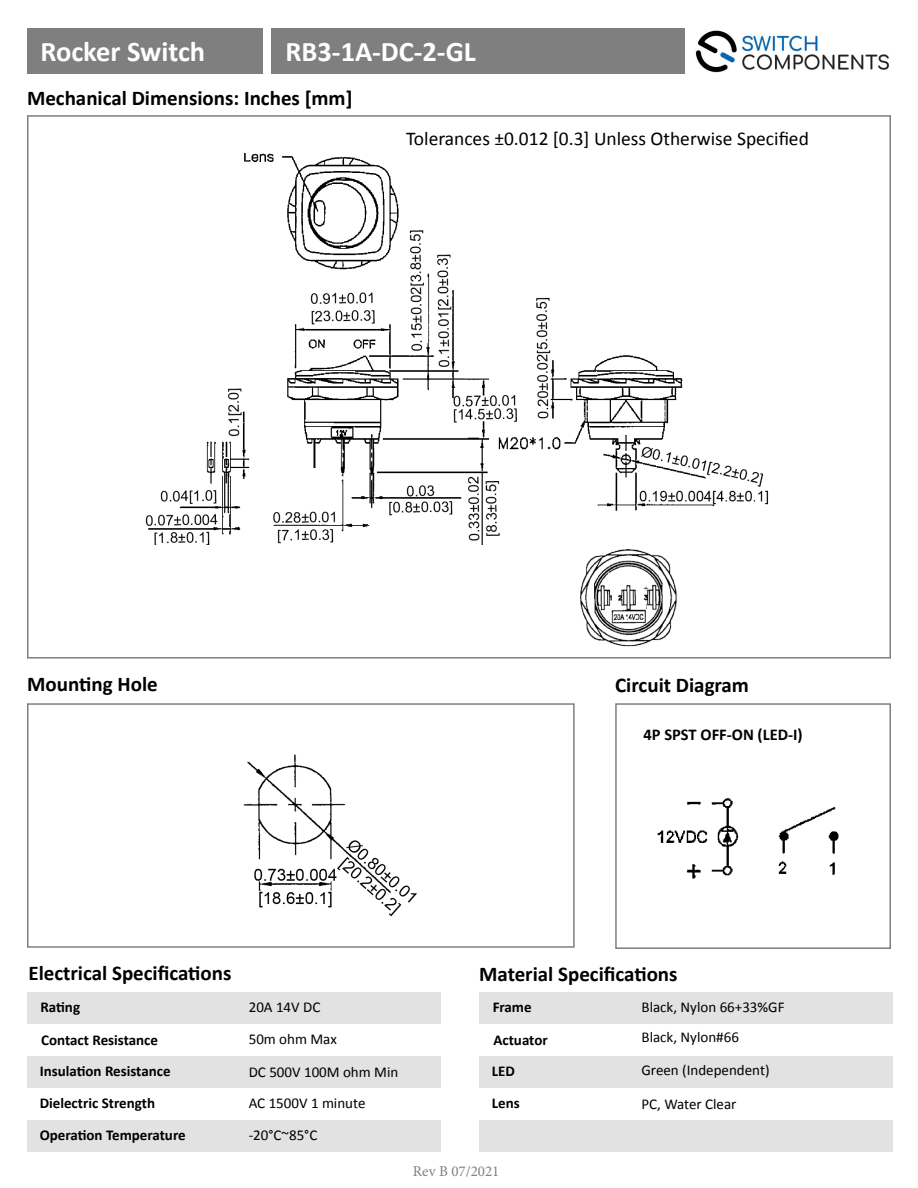
<style>
.page{position:relative;width:918px;height:1188px;background:#fff}
.page>*{position:absolute;margin:0;border:0;box-sizing:border-box;transform-origin:0 0}
.t1{font:700 28.5px "Calibri";color:#fff}
.t2{font:700 21px "Calibri";color:#000}
.t3{font:19.5px "Calibri";color:#000}
.t4{font:700 16.5px "Calibri";color:#000}
.t5{font:15px "Calibri";color:#000}
.t6{font:700 15px "Calibri";color:#000}
.t7{font:15px "Minion Pro";color:#7f7f7f}
</style>
<div class="page">
<img style="left:695px;top:30px;width:194px;height:43px">
<div style="left:27px;top:29px;width:236px;height:45px;background:#7f7f7f"></div>
<div style="left:27px;top:703px;width:548px;height:245px;border:2px solid #7f7f7f"></div>
<div style="left:615px;top:703px;width:276px;height:246px;border:2px solid #7f7f7f"></div>
<div style="left:27px;top:992px;width:414px;height:31px;background:#e2e2e2"></div>
<div style="left:479px;top:992px;width:414px;height:31px;background:#e2e2e2"></div>
<div style="left:27px;top:1056px;width:414px;height:32px;background:#e2e2e2"></div>
<div style="left:479px;top:1056px;width:414px;height:32px;background:#e2e2e2"></div>
<div style="left:27px;top:1120px;width:414px;height:32px;background:#e2e2e2"></div>
<div style="left:479px;top:1120px;width:414px;height:32px;background:#e2e2e2"></div>
<div style="left:271px;top:28px;width:414px;height:46px;background:#7f7f7f"></div>
<img style="left:243px;top:754px;width:174px;height:163px">
<img style="left:657px;top:798px;width:182px;height:81px">
<img style="left:145px;top:153px;width:624px;height:391px">
<div style="left:460px;top:233px;width:18px;height:23px;background:#fff"></div>
<img style="left:580px;top:549px;width:97px;height:98px">
<p class="t1" style="left:40px;top:31px;width:166px">Rocker Switch</p>
<p class="t1" style="left:286px;top:31px;width:192px">RB3-1A-DC-2-GL</p>
<p class="t2" style="left:27px;top:83px;width:327px">Mechanical Dimensions: Inches [mm]</p>
<p class="t3" style="left:406px;top:126px;width:404px">Tolerances ±0.012 [0.3] Unless Otherwise Specified</p>
<p class="t2" style="left:27px;top:669px;width:132px">Mounting Hole</p>
<p class="t2" style="left:615px;top:671px;width:135px">Circuit Diagram</p>
<p class="t4" style="left:644px;top:722px;width:161px">4P SPST OFF-ON (LED-I)</p>
<p class="t2" style="left:28px;top:958px;width:205px">Electrical Specifications</p>
<p class="t2" style="left:479px;top:959px;width:200px">Material Specifications</p>
<p class="t5" style="left:249px;top:998px;width:73px">20A 14V DC</p>
<p class="t5" style="left:642px;top:998px;width:145px">Black, Nylon 66+33%GF</p>
<p class="t6" style="left:40px;top:996px;width:41px">Rating</p>
<p class="t6" style="left:493px;top:996px;width:41px">Frame</p>
<p class="t6" style="left:41px;top:1029px;width:118px">Contact Resistance</p>
<p class="t6" style="left:493px;top:1029px;width:56px">Actuator</p>
<p class="t5" style="left:249px;top:1030px;width:90px">50m ohm Max</p>
<p class="t5" style="left:642px;top:1028px;width:99px">Black, Nylon#66</p>
<p class="t5" style="left:249px;top:1062px;width:151px">DC 500V 100M ohm Min</p>
<p class="t5" style="left:642px;top:1061px;width:130px">Green (Independent)</p>
<p class="t5" style="left:642px;top:1094px;width:96px">PC, Water Clear</p>
<p class="t6" style="left:40px;top:1061px;width:132px">Insulation Resistance</p>
<p class="t6" style="left:492px;top:1061px;width:25px">LED</p>
<p class="t6" style="left:40px;top:1093px;width:117px">Dielectric Strength</p>
<p class="t6" style="left:492px;top:1093px;width:29px">Lens</p>
<p class="t6" style="left:40px;top:1125px;width:148px">Operation Temperature</p>
<p class="t5" style="left:249px;top:1094px;width:118px">AC 1500V 1 minute</p>
<p class="t5" style="left:249px;top:1126px;width:70px">-20°C~85°C</p>
<p class="t7" style="left:413px;top:1162px;width:88px">Rev B 07/2021</p>
</div>
